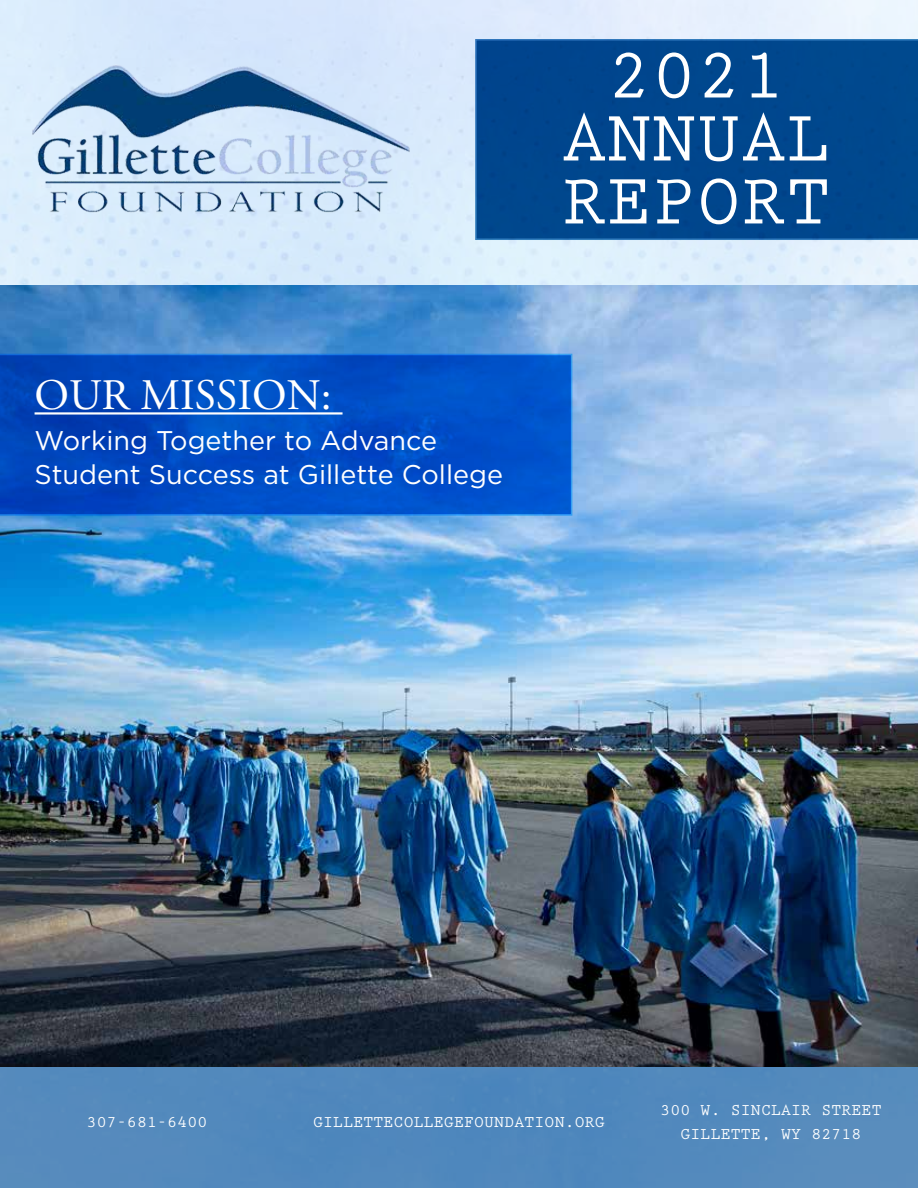
<style>
.page{position:relative;width:918px;height:1188px;background:#fff}
.page>*{position:absolute;margin:0;border:0;box-sizing:border-box;transform-origin:0 0}
.t1{font:700 73.5px/63px "Prestige Elite Std";letter-spacing:.01em;color:#fff;text-align:center}
.t2{font:43.5px "Adobe Garamond Pro";color:#fff}
.t3{font:27px/34.5px "Gotham";color:#fff}
.t4{font:700 16.5px/24px "Prestige Elite Std";letter-spacing:.01em;color:#fff;text-align:center}
</style>
<div class="page">
<img style="left:26px;top:63px;width:390px;height:151px">
<div style="left:0;top:1066px;width:918px;height:122px;background:#5289bd"></div>
<img style="left:0;top:285px;width:918px;height:781px">
<div style="left:475px;top:39px;width:443px;height:201px;background:#00478d"></div>
<svg style="left:0;top:354px;width:572px;height:162px;background:#004cc3"></svg>
<hr style="left:35px;top:412px;width:308px;height:3px;background:#fff">
<h1 class="t1" style="left:562px;top:45px;width:270px">2021<br>ANNUAL<br>REPORT</h1>
<h2 class="t2" style="left:35px;top:369px;width:299px">OUR MISSION:</h2>
<h3 class="t3" style="left:35px;top:422px;width:470px">Working Together to Advance<br>Student Success at Gillette College</h3>
<p class="t4" style="left:87px;top:1110px;width:122px">307-681-6400</p>
<p class="t4" style="left:313px;top:1110px;width:293px">GILLETTECOLLEGEFOUNDATION.ORG</p>
<p class="t4" style="left:660px;top:1098px;width:223px">300 W. SINCLAIR STREET<br>GILLETTE, WY 82718</p>
</div>
